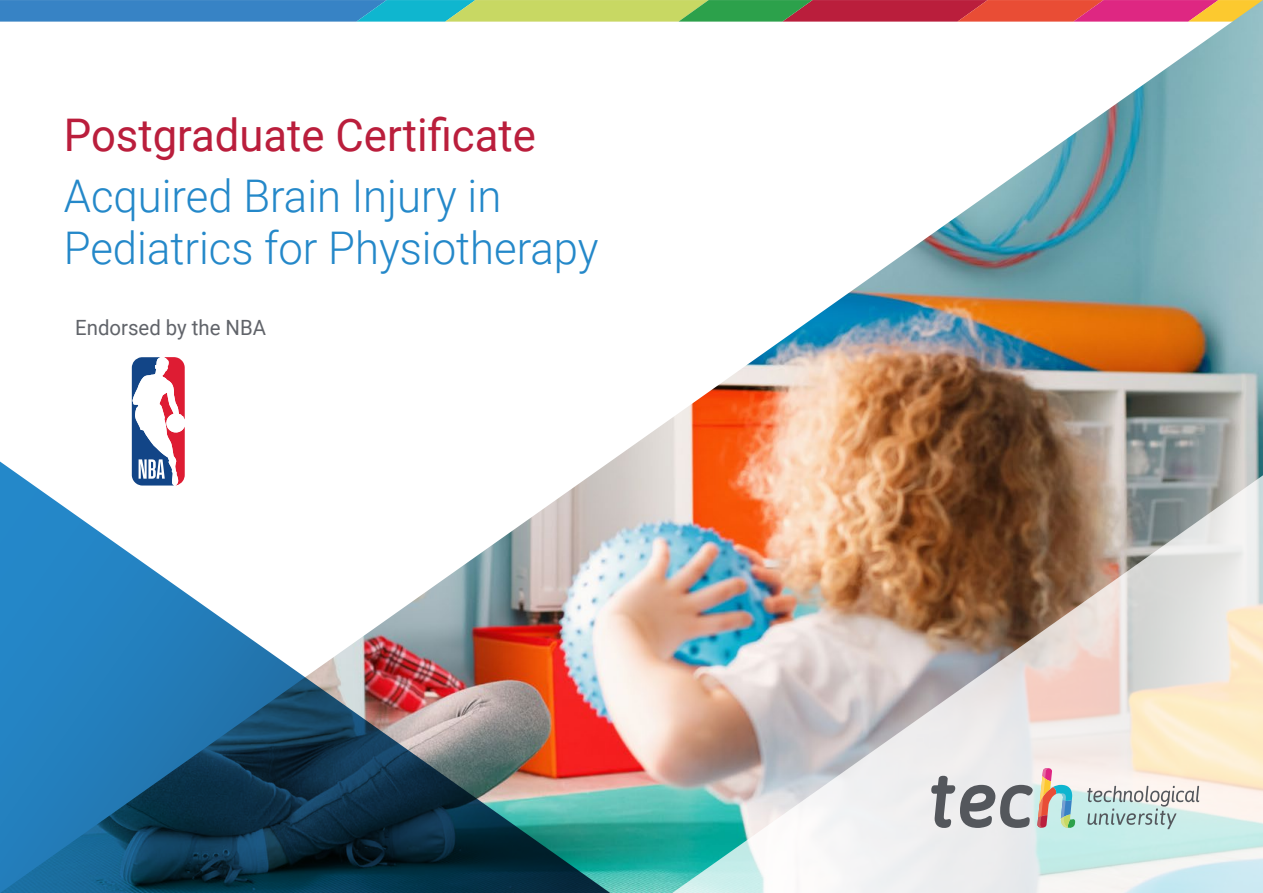
<style>
.page{position:relative;width:1263px;height:893px;background:#fff}
.page>*{position:absolute;margin:0;border:0;box-sizing:border-box;transform-origin:0 0}
.t1{font:300 45px/52.5px "Roboto";color:#2488c9}
.t2{font:45px "Roboto";color:#ba1e3c}
.t3{font:21px "Roboto";color:#61646a}
</style>
<div class="page">
<img style="left:0;top:0;width:1263px;height:893px">
<img style="left:0;top:446px;width:640px;height:447px">
<img style="left:642px;top:454px;width:621px;height:439px">
<svg style="left:132px;top:357px;width:53px;height:129px"></svg>
<svg style="left:931px;top:768px;width:144px;height:60px;background:#b9b9b9"></svg>
<svg style="left:1087px;top:786px;width:112px;height:43px"></svg>
<p class="t2" style="left:64px;top:103px;width:474px">Postgraduate Certificate</p>
<p class="t1" style="left:64px;top:168px;width:536px">Acquired Brain Injury in<br>Pediatrics for Physiotherapy</p>
<p class="t3" style="left:75px;top:313px;width:192px">Endorsed by the NBA</p>
</div>
